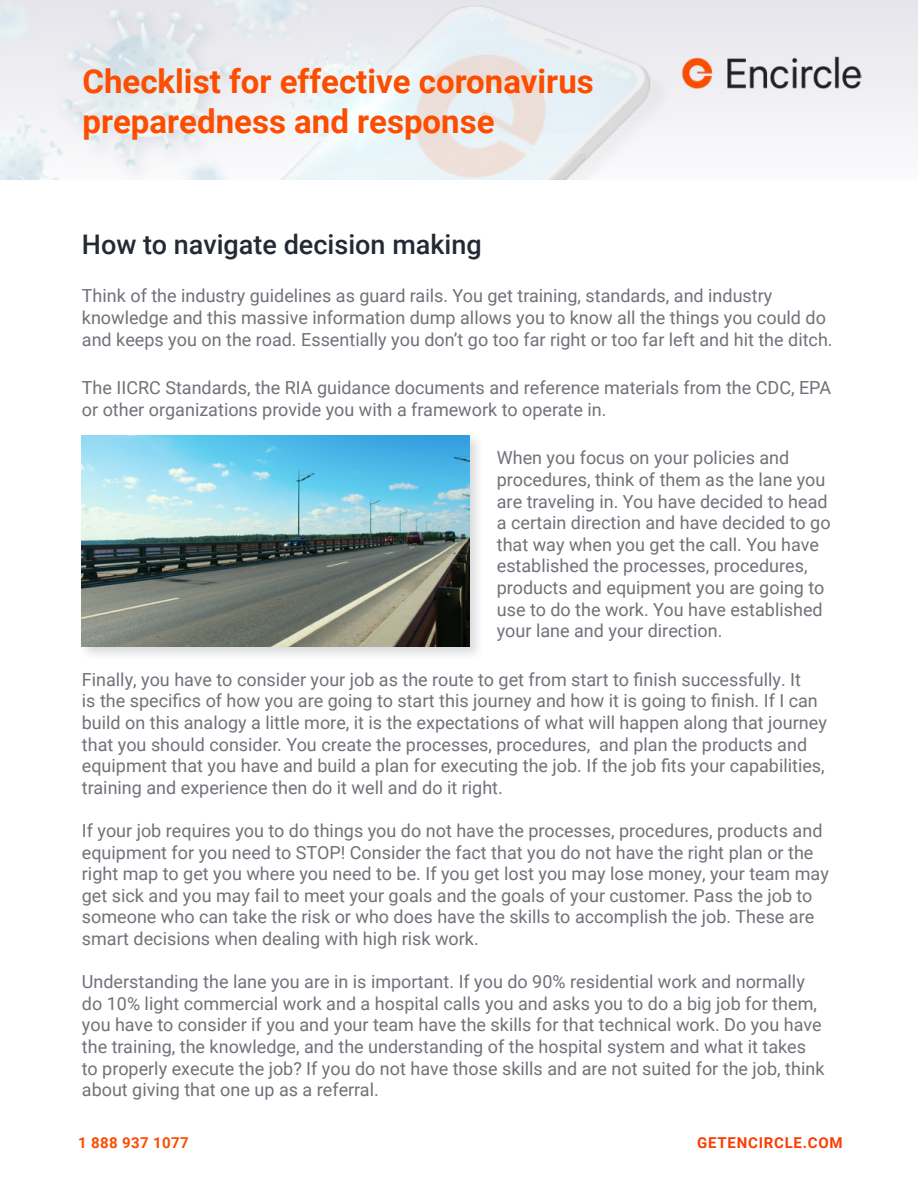
<style>
.page{position:relative;width:918px;height:1188px;background:#fff}
.page>*{position:absolute;margin:0;border:0;box-sizing:border-box;transform-origin:0 0}
.t1{font:700 33px/39.6px "Roboto";color:#fc4d00}
.t2{font:500 27px "Roboto";color:#242a34}
.t3{font:18px/21.6px "Roboto";color:#6f7278}
.t4{font:700 15px "Roboto";letter-spacing:.05em;color:#fc3d00}
.t5{font:700 15px "Roboto";letter-spacing:.025em;color:#fc4d00}
</style>
<div class="page">
<img style="left:0;top:0;width:918px;height:180px">
<img style="left:681px;top:56px;width:180px;height:32px">
<div style="left:79px;top:432px;width:405px;height:229px;background:#6f7278;opacity:.25"></div>
<img style="left:82px;top:435px;width:388px;height:212px">
<h1 class="t1" style="left:82px;top:60px;width:513px">Checklist for effective coronavirus preparedness and response</h1>
<h2 class="t2" style="left:82px;top:225px;width:401px">How to navigate decision making</h2>
<p class="t3" style="left:82px;top:285px;width:752px">Think of the industry guidelines as guard rails. You get training, standards, and industry knowledge and this massive information dump allows you to know all the things you could do and keeps you on the road. Essentially you don’t go too far right or too far left and hit the ditch.</p>
<p class="t3" style="left:82px;top:376px;width:751px">The IICRC Standards, the RIA guidance documents and reference materials from the CDC, EPA or other organizations provide you with a framework to operate in.</p>
<p class="t3" style="left:497px;top:447px;width:335px">When you focus on your policies and procedures, think of them as the lane you are traveling in. You have decided to head a certain direction and have decided to go that way when you get the call. You have established the processes, procedures, products and equipment you are going to use to do the work. You have established your lane and your direction.</p>
<p class="t3" style="left:82px;top:668px;width:746px">Finally, you have to consider your job as the route to get from start to finish successfully. It<br>is the specifics of how you are going to start this journey and how it is going to finish. If I can build on this analogy a little more, it is the expectations of what will happen along that journey that you should consider. You create the processes, procedures, and plan the products and equipment that you have and build a plan for executing the job. If the job fits your capabilities, training and experience then do it well and do it right.</p>
<p class="t3" style="left:82px;top:819px;width:748px">If your job requires you to do things you do not have the processes, procedures, products and equipment for you need to STOP! Consider the fact that you do not have the right plan or the right map to get you where you need to be. If you get lost you may lose money, your team may get sick and you may fail to meet your goals and the goals of your customer. Pass the job to someone who can take the risk or who does have the skills to accomplish the job. These are smart decisions when dealing with high risk work.</p>
<p class="t3" style="left:82px;top:970px;width:744px">Understanding the lane you are in is important. If you do 90% residential work and normally do 10% light commercial work and a hospital calls you and asks you to do a big job for them, you have to consider if you and your team have the skills for that technical work. Do you have the training, the knowledge, and the understanding of the hospital system and what it takes to properly execute the job? If you do not have those skills and are not suited for the job, think about giving that one up as a referral.</p>
<p class="t5" style="left:78px;top:1132px;width:112px">1 888 937 1077</p>
<p class="t4" style="left:697px;top:1132px;width:147px">GETENCIRCLE.COM</p>
</div>
